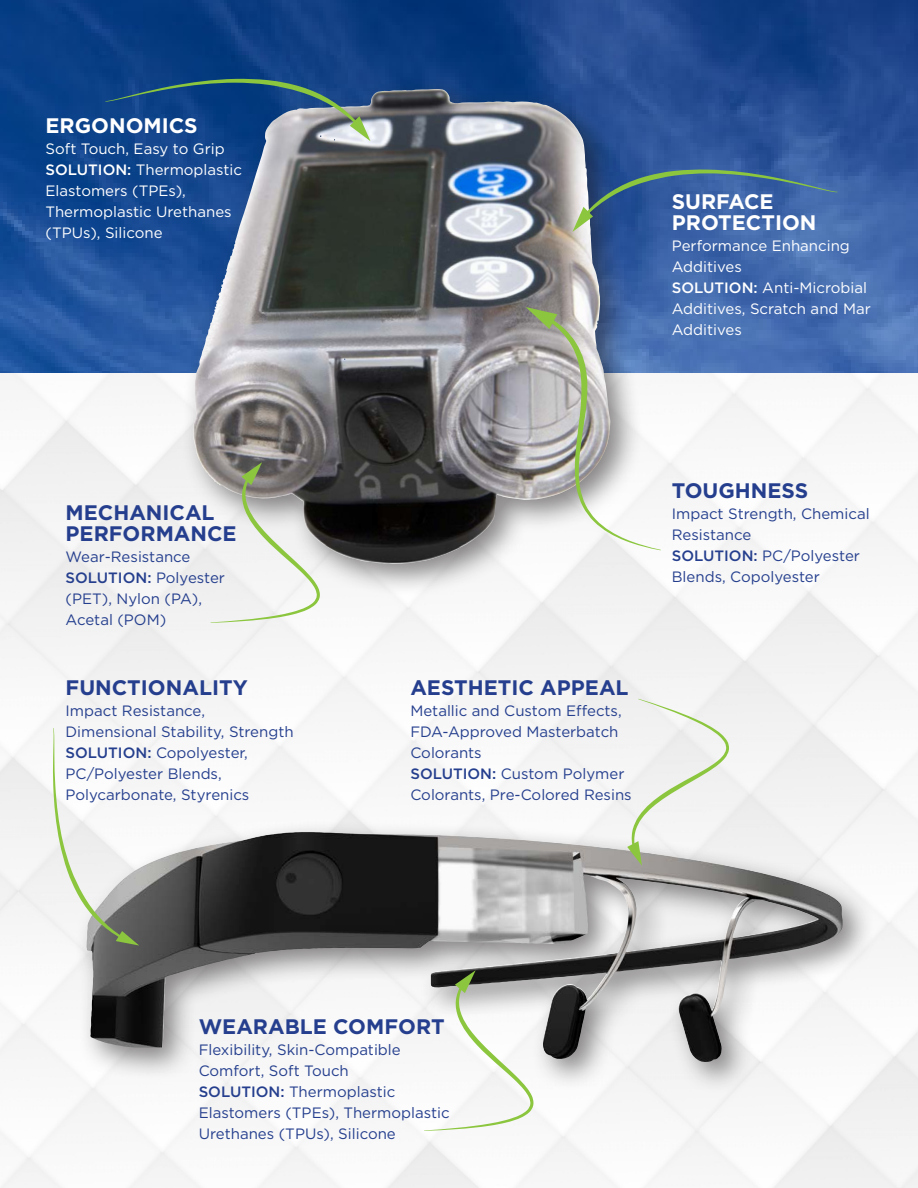
<style>
.page{position:relative;width:918px;height:1188px;background:#fff}
.page>*{position:absolute;margin:0;border:0;box-sizing:border-box;transform-origin:0 0}
.t1{font:700 21px/21px "Gotham";color:#253f8e}
.t2{font:700 21px/21px "Gotham";color:#fff}
.t3{font:15px/21px "Gotham";color:#253f8e}
.t4{font:15px/21px "Gotham";color:#fff}
.s1{font-weight:500}
</style>
<div class="page">
<img style="left:0;top:0;width:918px;height:373px">
<div style="left:75px;top:819px;width:800px;height:275px;background:#231f20;opacity:.53"></div>
<img style="left:86px;top:832px;width:502px;height:216px">
<div style="left:182px;top:77px;width:461px;height:520px;background:#231f20;opacity:.53"></div>
<img style="left:193px;top:89px;width:238px;height:381px">
<svg style="left:627px;top:699px;width:102px;height:167px"></svg>
<svg style="left:211px;top:462px;width:109px;height:161px"></svg>
<svg style="left:53px;top:728px;width:86px;height:218px"></svg>
<svg style="left:526px;top:307px;width:135px;height:243px"></svg>
<svg style="left:424px;top:970px;width:110px;height:161px"></svg>
<svg style="left:572px;top:169px;width:266px;height:63px;background:#456b9d"></svg>
<svg style="left:105px;top:79px;width:265px;height:62px;background:#335d8a"></svg>
<p class="t2" style="left:46px;top:115px;width:154px">ERGONOMICS</p>
<p class="t4" style="left:46px;top:138px;width:181px">Soft Touch, Easy to Grip</p>
<p class="t4" style="left:46px;top:159px;width:198px"><span class="s1">SOLUTION:</span> Thermoplastic<br>Elastomers (TPEs),<br>Thermoplastic Urethanes (TPUs), Silicone</p>
<p class="t1" style="left:66px;top:501px;width:173px">MECHANICAL<br>PERFORMANCE</p>
<p class="t3" style="left:66px;top:545px;width:126px">Wear-Resistance</p>
<p class="t3" style="left:66px;top:566px;width:161px"><span class="s1">SOLUTION:</span> Polyester (PET), Nylon (PA),<br>Acetal (POM)</p>
<p class="t1" style="left:66px;top:676px;width:184px">FUNCTIONALITY</p>
<p class="t3" style="left:66px;top:700px;width:230px">Impact Resistance,<br>Dimensional Stability, Strength</p>
<p class="t3" style="left:66px;top:742px;width:185px"><span class="s1">SOLUTION:</span> Copolyester,<br>PC/Polyester Blends,<br>Polycarbonate, Styrenics</p>
<p class="t2" style="left:672px;top:190px;width:146px">SURFACE<br>PROTECTION</p>
<p class="t4" style="left:672px;top:235px;width:180px">Performance Enhancing<br>Additives</p>
<p class="t4" style="left:672px;top:277px;width:201px"><span class="s1">SOLUTION:</span> Anti-Microbial<br>Additives, Scratch and Mar<br>Additives</p>
<p class="t1" style="left:410px;top:676px;width:220px">AESTHETIC APPEAL</p>
<p class="t3" style="left:410px;top:700px;width:213px">Metallic and Custom Effects,<br>FDA-Approved Masterbatch<br>Colorants</p>
<p class="t3" style="left:410px;top:763px;width:223px"><span class="s1">SOLUTION:</span> Custom Polymer<br>Colorants, Pre-Colored Resins</p>
<p class="t1" style="left:672px;top:480px;width:138px">TOUGHNESS</p>
<p class="t3" style="left:672px;top:503px;width:199px">Impact Strength, Chemical<br>Resistance</p>
<p class="t3" style="left:672px;top:545px;width:190px"><span class="s1">SOLUTION:</span> PC/Polyester<br>Blends, Copolyester</p>
<p class="t1" style="left:199px;top:1015px;width:248px">WEARABLE COMFORT</p>
<p class="t3" style="left:199px;top:1039px;width:204px">Flexibility, Skin-Compatible<br>Comfort, Soft Touch</p>
<p class="t3" style="left:199px;top:1081px;width:252px"><span class="s1">SOLUTION:</span> Thermoplastic<br>Elastomers (TPEs), Thermoplastic<br>Urethanes (TPUs), Silicone</p>
</div>
